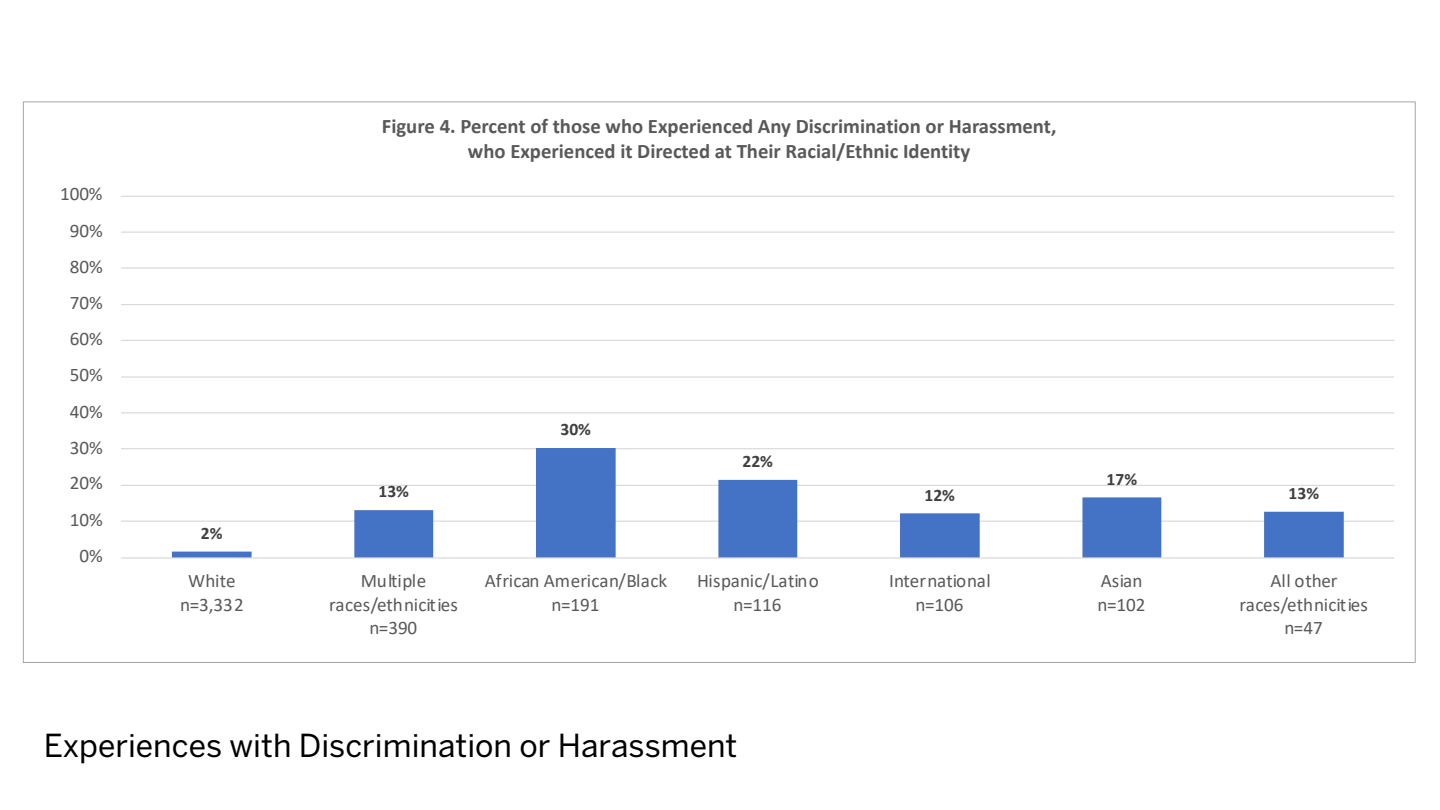
<style>
.page{position:relative;width:1440px;height:810px;background:#fff}
.page>*{position:absolute;margin:0;border:0;box-sizing:border-box;transform-origin:0 0}
.t1{font:31.5px "Benton Sans";color:#000}
.t2{font:700 20.7px/25.5px "Calibri";color:#595959;text-align:center}
.t3{font:19.05px/23.1px "Calibri";letter-spacing:-.005em;color:#595959;text-align:center}
.t4{font:700 17.55px "Calibri";color:#404040}
</style>
<div class="page">
<hr style="left:121px;top:521px;width:1273px;height:1px;background:#d9d9d9">
<hr style="left:121px;top:485px;width:1273px;height:1px;background:#d9d9d9">
<hr style="left:121px;top:448px;width:1273px;height:1px;background:#d9d9d9">
<hr style="left:121px;top:412px;width:1273px;height:1px;background:#d9d9d9">
<hr style="left:121px;top:376px;width:1273px;height:2px;background:#d9d9d9">
<hr style="left:121px;top:340px;width:1273px;height:1px;background:#d9d9d9">
<hr style="left:121px;top:304px;width:1273px;height:1px;background:#d9d9d9">
<hr style="left:121px;top:267px;width:1273px;height:2px;background:#d9d9d9">
<hr style="left:121px;top:232px;width:1273px;height:1px;background:#d9d9d9">
<hr style="left:121px;top:196px;width:1273px;height:1px;background:#d9d9d9">
<svg style="left:172px;top:448px;width:1172px;height:109px"></svg>
<hr style="left:121px;top:557px;width:1273px;height:2px;background:#d9d9d9">
<p class="t3" style="left:60px;top:182px;width:44px">100%</p>
<p class="t3" style="left:70px;top:219px;width:34px">90%</p>
<p class="t3" style="left:70px;top:255px;width:34px">80%</p>
<p class="t3" style="left:70px;top:291px;width:34px">70%</p>
<p class="t3" style="left:70px;top:327px;width:34px">60%</p>
<p class="t3" style="left:70px;top:363px;width:34px">50%</p>
<p class="t3" style="left:70px;top:400px;width:34px">40%</p>
<p class="t3" style="left:70px;top:436px;width:34px">30%</p>
<p class="t3" style="left:70px;top:471px;width:34px">20%</p>
<p class="t3" style="left:70px;top:508px;width:34px">10%</p>
<p class="t3" style="left:80px;top:544px;width:25px">0%</p>
<p class="t2" style="left:382px;top:113px;width:676px">Figure 4. Percent of those who Experienced Any Discrimination or Harassment, who Experienced it Directed at Their Racial/Ethnic Identity</p>
<p class="t4" style="left:201px;top:522px;width:23px">2%</p>
<p class="t4" style="left:378px;top:481px;width:32px">13%</p>
<p class="t4" style="left:560px;top:419px;width:32px">30%</p>
<p class="t4" style="left:743px;top:450px;width:32px">22%</p>
<p class="t4" style="left:925px;top:484px;width:32px">12%</p>
<p class="t4" style="left:1107px;top:468px;width:32px">17%</p>
<p class="t4" style="left:1289px;top:482px;width:32px">13%</p>
<p class="t3" style="left:180px;top:569px;width:65px">White n=3,332</p>
<p class="t3" style="left:329px;top:569px;width:130px">Multiple races/ethnicities n=390</p>
<p class="t3" style="left:485px;top:569px;width:184px">African American/Black n=191</p>
<p class="t3" style="left:697px;top:569px;width:123px">Hispanic/Latino n=116</p>
<p class="t3" style="left:889px;top:569px;width:103px">International n=106</p>
<p class="t3" style="left:1098px;top:569px;width:49px;text-align:left">Asian n=102</p>
<p class="t3" style="left:1239px;top:569px;width:130px">All other races/ethnicities n=47</p>
<h1 class="t1" style="left:44px;top:734px;width:695px">Experiences with Discrimination or Harassment</h1>
</div>
